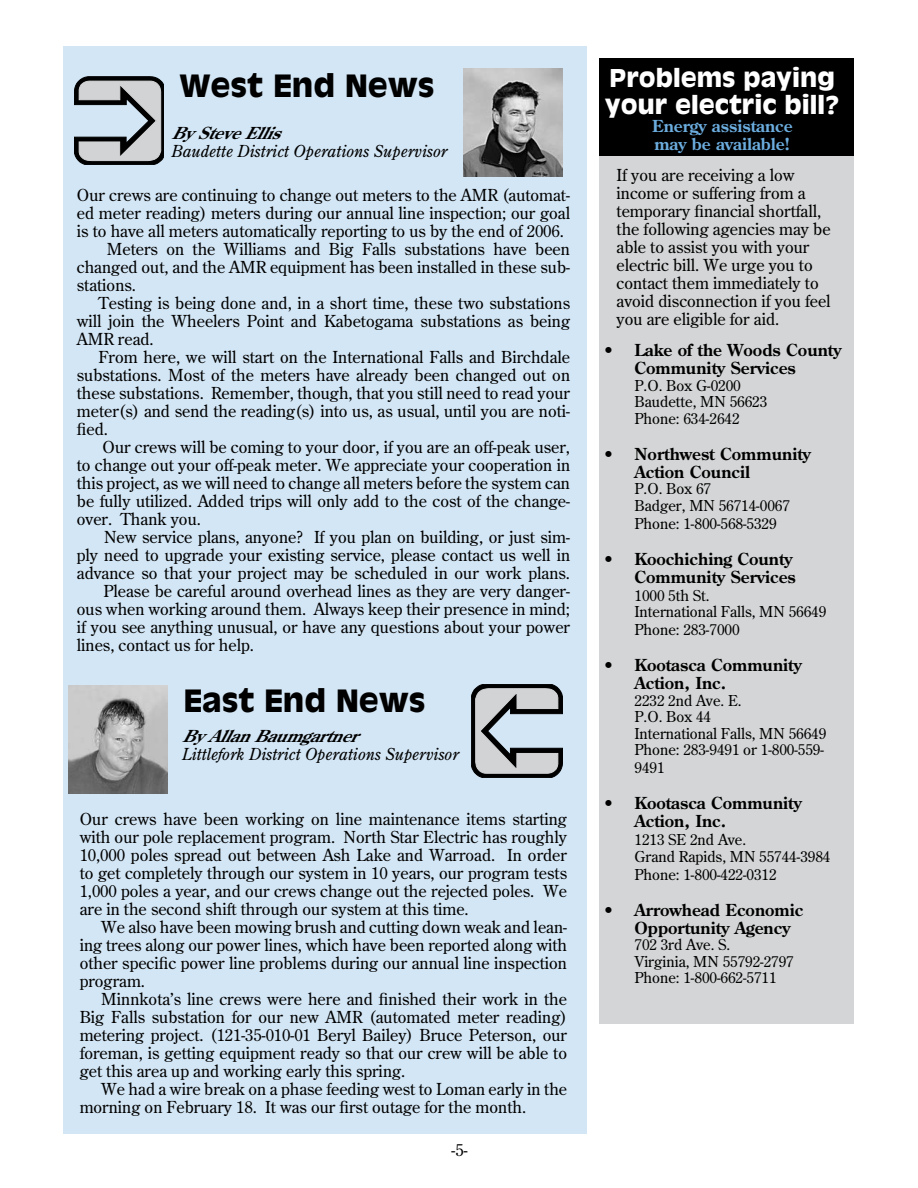
<style>
.page{position:relative;width:918px;height:1188px;background:#fff}
.page>*{position:absolute;margin:0;border:0;box-sizing:border-box;transform-origin:0 0}
.t1{font:700 30px "Antique Olive";color:#000}
.t2{font:700 24px/27px "Antique Olive";color:#fff}
.t3{font:16.5px/18px "Century Old Style Std";color:#000;text-align:justify}
.t4{font:700 16.5px/18px "Century Old Style Std";color:#000}
.t5{font:italic 16.5px "Century Old Style Std";color:#000}
.t6{font:700 16.5px/18px "Century Old Style Std";color:#6caddf}
.t7{font:italic 700 16.5px "Century Old Style Std";color:#000}
.t8{font:15px/16.5px "Century Old Style Std";color:#000}
.s1{font-weight:400}
</style>
<div class="page">
<div style="left:63px;top:46px;width:523px;height:1088px;background:#d3e6f5"></div>
<img style="left:69px;top:686px;width:99px;height:108px">
<svg style="left:471px;top:684px;width:92px;height:94px"></svg>
<img style="left:464px;top:68px;width:98px;height:108px">
<svg style="left:74px;top:77px;width:90px;height:88px"></svg>
<div style="left:599px;top:59px;width:255px;height:965px;background:#d4d5d6"></div>
<div style="left:599px;top:58px;width:255px;height:98px;background:#000"></div>
<h1 class="t1" style="left:180px;top:66px;width:256px">West End News</h1>
<p class="t7" style="left:172px;top:123px;width:121px">BySteveEllis</p>
<p class="t5" style="left:172px;top:141px;width:277px">Baudette District Operations Supervisor</p>
<p class="t3" style="left:77px;top:186px;width:495px">Our crews are continuing to change out meters to the AMR (automat-</p>
<p class="t3" style="left:77px;top:204px;width:495px">ed meter reading) meters during our annual line inspection; our goal</p>
<p class="t3" style="left:77px;top:222px;width:489px">is to have all meters automatically reporting to us by the end of 2006.</p>
<p class="t3" style="left:107px;top:240px;width:465px">Meters on the Williams and Big Falls substations have been</p>
<p class="t3" style="left:77px;top:258px;width:495px">changed out, and the AMR equipment has been installed in these sub-</p>
<p class="t3" style="left:77px;top:276px;width:61px">stations.</p>
<p class="t3" style="left:98px;top:294px;width:473px">Testing is being done and, in a short time, these two substations</p>
<p class="t3" style="left:77px;top:312px;width:495px">will join the Wheelers Point and Kabetogama substations as being</p>
<p class="t3" style="left:77px;top:330px;width:78px">AMR read.</p>
<p class="t3" style="left:98px;top:348px;width:473px">From here, we will start on the International Falls and Birchdale</p>
<p class="t3" style="left:77px;top:366px;width:495px">substations. Most of the meters have already been changed out on</p>
<p class="t3" style="left:77px;top:384px;width:495px">these substations. Remember, though, that you still need to read your</p>
<p class="t3" style="left:77px;top:402px;width:495px">meter(s) and send the reading(s) into us, as usual, until you are noti-</p>
<p class="t3" style="left:77px;top:420px;width:33px">fied.</p>
<p class="t3" style="left:103px;top:438px;width:469px">Our crews will be coming to your door, if you are an off-peak user,</p>
<p class="t3" style="left:77px;top:456px;width:495px">to change out your off-peak meter. We appreciate your cooperation in</p>
<p class="t3" style="left:77px;top:474px;width:495px">this project, as we will need to change all meters before the system can</p>
<p class="t3" style="left:77px;top:492px;width:495px">be fully utilized. Added trips will only add to the cost of the change-</p>
<p class="t3" style="left:77px;top:510px;width:126px">over. Thank you.</p>
<p class="t3" style="left:104px;top:528px;width:468px">New service plans, anyone? If you plan on building, or just sim-</p>
<p class="t3" style="left:77px;top:546px;width:495px">ply need to upgrade your existing service, please contact us well in</p>
<p class="t3" style="left:77px;top:564px;width:495px">advance so that your project may be scheduled in our work plans.</p>
<p class="t3" style="left:104px;top:582px;width:468px">Please be careful around overhead lines as they are very danger-</p>
<p class="t3" style="left:77px;top:600px;width:495px">ous when working around them. Always keep their presence in mind;</p>
<p class="t3" style="left:77px;top:618px;width:495px">if you see anything unusual, or have any questions about your power</p>
<p class="t3" style="left:77px;top:636px;width:179px">lines, contact us for help.</p>
<h1 class="t1" style="left:184px;top:680px;width:243px">East End News</h1>
<p class="t7" style="left:182px;top:725px;width:188px">ByAllanBaumgartner</p>
<p class="t5" style="left:182px;top:743px;width:278px">Littlefork District Operations Supervisor</p>
<p class="t3" style="left:80px;top:810px;width:489px">Our crews have been working on line maintenance items starting with our pole replacement program. North Star Electric has roughly 10,000 poles spread out between Ash Lake and Warroad. In order to get completely through our system in 10 years, our program tests 1,000 poles a year, and our crews change out the rejected poles. We are in the second shift through our system at this time.</p>
<p class="t3" style="left:80px;top:918px;width:489px;text-indent:22px">We also have been mowing brush and cutting down weak and lean&shy;ing trees along our power lines, which have been reported along with other specific power line problems during our annual line inspection program.</p>
<p class="t3" style="left:80px;top:990px;width:489px;text-indent:22px">Minnkota’s line crews were here and finished their work in the Big Falls substation for our new AMR (automated meter reading) metering project. (121-35-010-01 Beryl Bailey) Bruce Peterson, our foreman, is getting equipment ready so that our crew will be able to get this area up and working early this spring.</p>
<p class="t3" style="left:80px;top:1080px;width:489px;text-indent:22px">We had a wire break on a phase feeding west to Loman early in the morning on February 18. It was our first outage for the month.</p>
<p class="t3" style="left:452px;top:1140px;width:18px">-5-</p>
<h2 class="t2" style="left:605px;top:64px;width:236px">Problems paying your electric bill?</h2>
<p class="t6" style="left:652px;top:117px;width:142px">Energy assistance may be available!</p>
<p class="t3" style="left:617px;top:166px;width:216px;text-align:left">If you are receiving a low income or suffering from a temporary financial shortfall, the following agencies may be able to assist you with your electric bill. We urge you to contact them immediately to avoid disconnection if you feel you are eligible for aid.</p>
<p class="t4" style="left:634px;top:341px;width:209px;text-indent:-32px"><span class="s1">•</span> Lake of the Woods County<br>Community Services</p>
<p class="t8" style="left:634px;top:377px;width:134px">P.O. Box G-0200<br>Baudette, MN 56623<br>Phone: 634-2642</p>
<p class="t4" style="left:634px;top:445px;width:178px;text-indent:-32px"><span class="s1">•</span> Northwest Community<br>Action Council</p>
<p class="t8" style="left:634px;top:481px;width:157px">P.O. Box 67<br>Badger, MN 56714-0067</p>
<p class="t8" style="left:634px;top:515px;width:144px">Phone: 1-800-568-5329</p>
<p class="t4" style="left:603px;top:550px;width:194px;text-align:right"><span class="s1">•</span> Koochiching County<br>Community Services</p>
<p class="t8" style="left:634px;top:587px;width:193px">1000 5th St.<br>International Falls, MN 56649</p>
<p class="t8" style="left:634px;top:622px;width:107px">Phone: 283-7000</p>
<p class="t4" style="left:634px;top:656px;width:169px;text-indent:-31px"><span class="s1">•</span> Kootasca Community<br>Action, Inc.</p>
<p class="t8" style="left:634px;top:692px;width:193px">2232 2nd Ave. E.<br>P.O. Box 44<br>International Falls, MN 56649<br>Phone: 283-9491 or 1-800-559-</p>
<p class="t8" style="left:634px;top:760px;width:31px">9491</p>
<p class="t4" style="left:634px;top:794px;width:169px;text-indent:-31px"><span class="s1">•</span> Kootasca Community<br>Action, Inc.</p>
<p class="t8" style="left:634px;top:832px;width:197px">1213 SE 2nd Ave.<br>Grand Rapids, MN 55744-3984</p>
<p class="t8" style="left:634px;top:866px;width:144px">Phone: 1-800-422-0312</p>
<p class="t4" style="left:634px;top:901px;width:170px;text-indent:-32px"><span class="s1">•</span> Arrowhead Economic<br>Opportunity Agency</p>
<p class="t8" style="left:634px;top:937px;width:161px">702 3rd Ave. S.<br>Virginia, MN 55792-2797<br>Phone: 1-800-662-5711</p>
</div>
